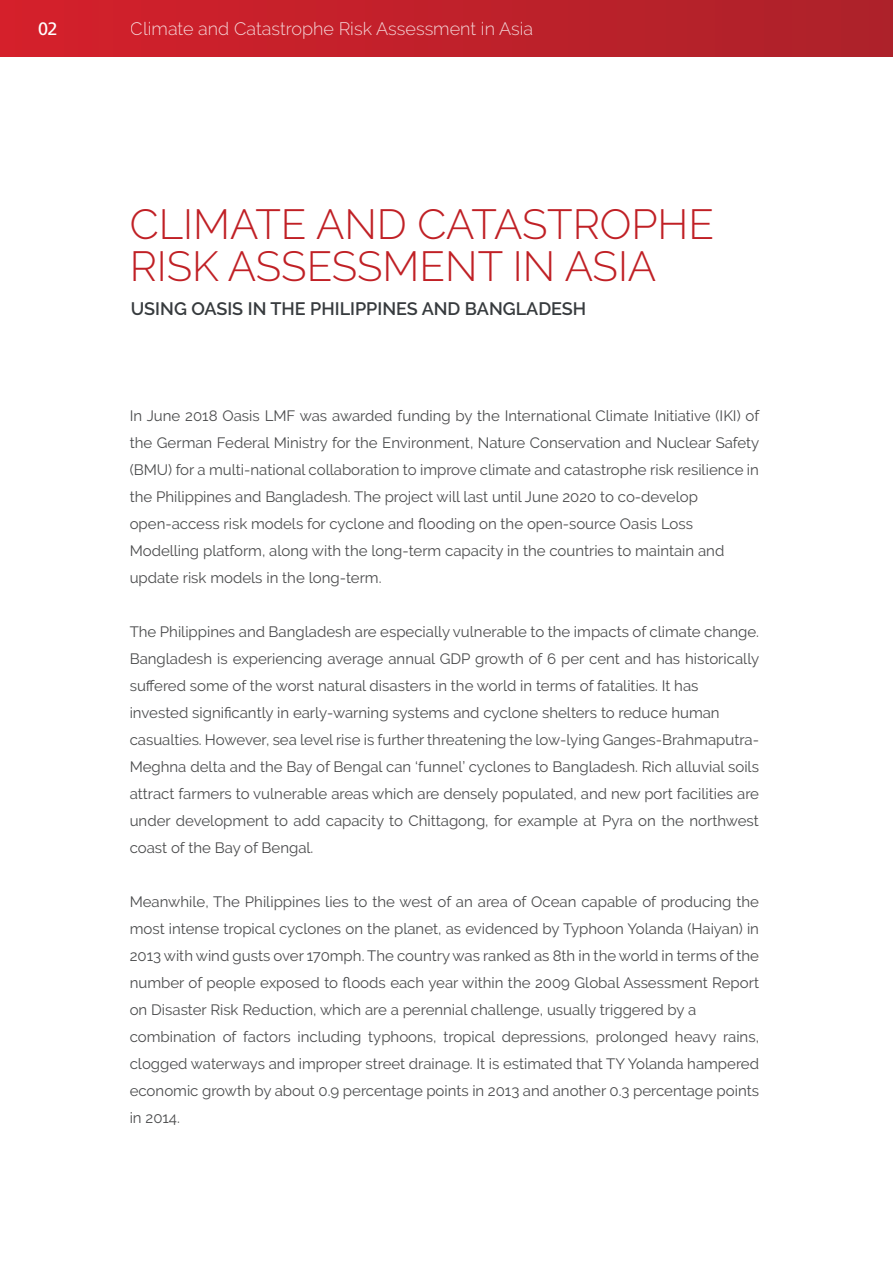
<style>
.page{position:relative;width:893px;height:1263px;background:#fff}
.page>*{position:absolute;margin:0;border:0;box-sizing:border-box;transform-origin:0 0}
.t1{font:300 42px/42px "Raleway";color:#c02025}
.t2{font:300 18px "Raleway";color:#fff}
.t3{font:600 18px "Raleway";color:#373b3e}
.t4{font:18px "Frutiger LT Std";color:#fff}
.t5{font:15px/27px "Raleway";color:#4b4c4d}
</style>
<div class="page">
<div style="left:0;top:0;width:893px;height:57px;background:linear-gradient(to right,#d4202b,#ac222a)"></div>
<p class="t4" style="left:38px;top:18px;width:21px">02</p>
<p class="t2" style="left:131px;top:18px;width:404px">Climate and Catastrophe Risk Assessment in Asia</p>
<h1 class="t1" style="left:130px;top:203px;width:586px">CLIMATE AND CATASTROPHE<br>RISK ASSESSMENT IN ASIA</h1>
<p class="t3" style="left:131px;top:298px;width:457px">USING OASIS IN THE PHILIPPINES AND BANGLADESH</p>
<p class="t5" style="left:130px;top:402px;width:631px">In June 2018 Oasis LMF was awarded funding by the International Climate Initiative (IKI) of the German Federal Ministry for the Environment, Nature Conservation and Nuclear Safety (BMU) for a multi-national collaboration to improve climate and catastrophe risk resilience in the Philippines and Bangladesh. The project will last until June 2020 to co-develop open-access risk models for cyclone and flooding on the open-source Oasis Loss Modelling platform, along with the long-term capacity in the countries to maintain and update risk models in the long-term.</p>
<p class="t5" style="left:130px;top:618px;width:631px">The Philippines and Bangladesh are especially vulnerable to the impacts of climate change.<br>Bangladesh is experiencing average annual GDP growth of 6 per cent and has historically suffered some of the worst natural disasters in the world in terms of fatalities. It has invested significantly in early-warning systems and cyclone shelters to reduce human casualties. However, sea level rise is further threatening the low-lying Ganges-Brahmaputra-Meghna delta and the Bay of Bengal can ‘funnel’ cyclones to Bangladesh. Rich alluvial soils attract farmers to vulnerable areas which are densely populated, and new port facilities are under development to add capacity to Chittagong, for example at Pyra on the northwest coast of the Bay of Bengal.</p>
<p class="t5" style="left:130px;top:888px;width:631px">Meanwhile, The Philippines lies to the west of an area of Ocean capable of producing the most intense tropical cyclones on the planet, as evidenced by Typhoon Yolanda (Haiyan) in 2013 with wind gusts over 170mph. The country was ranked as 8th in the world in terms of the number of people exposed to floods each year within the 2009 Global Assessment Report on Disaster Risk Reduction, which are a perennial challenge, usually triggered by a combination of factors including typhoons, tropical depressions, prolonged heavy rains, clogged waterways and improper street drainage. It is estimated that TY Yolanda hampered economic growth by about 0.9 percentage points in 2013 and another 0.3 percentage points in 2014.</p>
</div>
